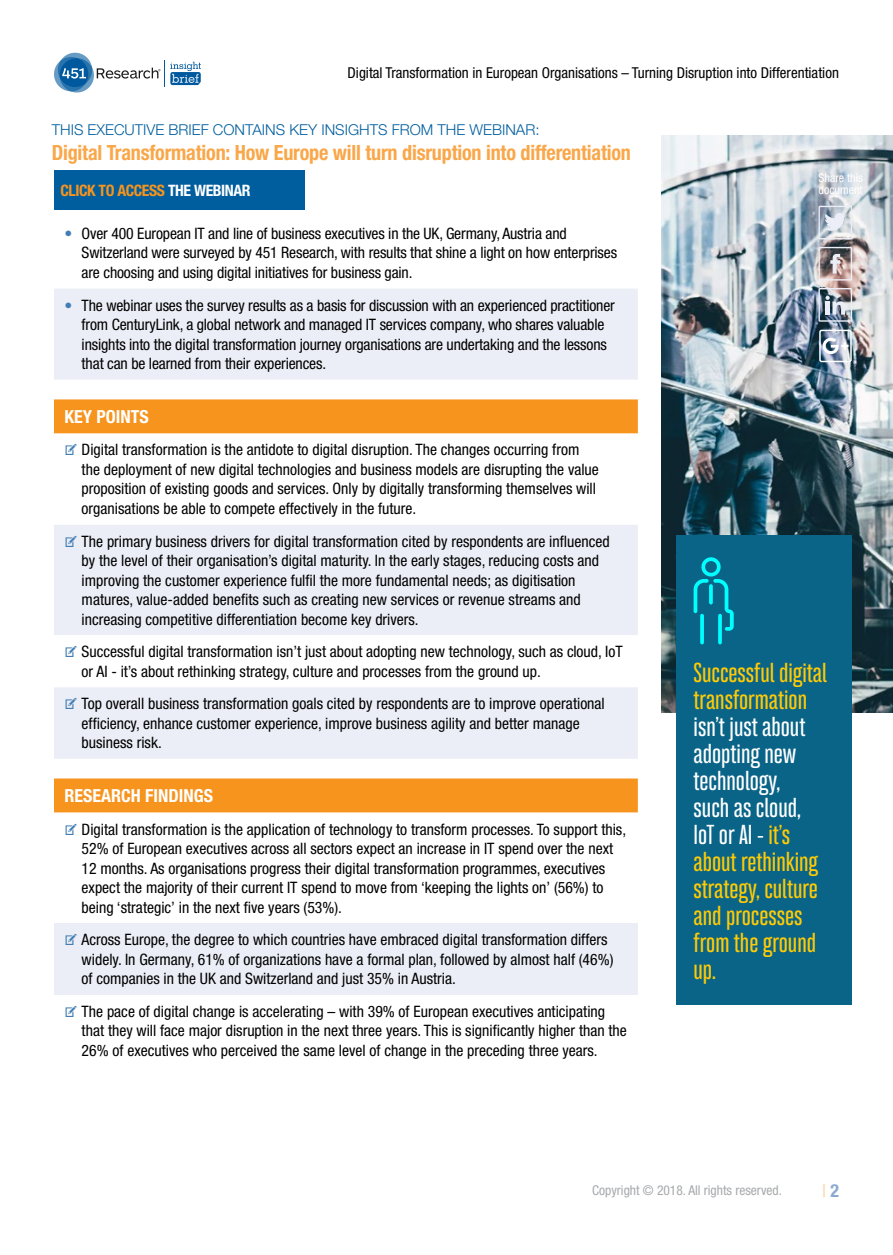
<style>
.page{position:relative;width:893px;height:1255px;background:#fff}
.page>*{position:absolute;margin:0;border:0;box-sizing:border-box;transform-origin:0 0}
.t1{font:500 24px/27px "Bw Stretch";color:#ffcb05}
.t2{font:700 condensed 21px "Helvetica Neue LT Std";letter-spacing:-.01em;color:#faa74a;scale:.96 1}
.t3{font:700 condensed 18px "Helvetica Neue LT Std";color:#fff}
.t4{font:condensed 18px "Helvetica Neue LT Std";color:#fed09e}
.t5{font:condensed 15.75px/19.5px "Helvetica Neue LT Std";color:#000}
.t6{font:700 condensed 15.75px "Helvetica Neue LT Std";letter-spacing:-.025em;color:#f7941e}
.t7{font:condensed 15px "Helvetica Neue LT Std";color:#000}
.t8{font:300 15px "Helvetica Neue LT Std";color:#005e9e}
.t9{font:condensed 13.5px "Helvetica Neue LT Std";color:#a7a9ac}
.t10{font:condensed 12px/12px "Helvetica Neue LT Std";color:#fff}
.s1{color:#fff}
.s2{font-weight:700;font-stretch:normal;color:#427eb5}
.s3{font-family:"Modern Pictograms";font-stretch:normal;color:#427eb5}
.s4{font-weight:700;color:#8ba9d0}
</style>
<div class="page">
<svg style="left:54px;top:52px;width:147px;height:41px"></svg>
<img style="left:661px;top:135px;width:232px;height:577px">
<div style="left:54px;top:289px;width:584px;height:91px;background:#ebeef6"></div>
<div style="left:54px;top:399px;width:584px;height:34px;background:#f7941e"></div>
<svg style="left:54px;top:433px;width:584px;height:380px"></svg>
<div style="left:54px;top:923px;width:584px;height:71px;background:#ebeef6"></div>
<div style="left:677px;top:535px;width:175px;height:469px;background:#0a6487"></div>
<div style="left:54px;top:170px;width:251px;height:40px;background:#005e9e"></div>
<svg style="left:700px;top:614px;width:4px;height:30px"></svg>
<svg style="left:718px;top:614px;width:4px;height:30px"></svg>
<svg style="left:694px;top:557px;width:40px;height:73px"></svg>
<svg style="left:818px;top:288px;width:34px;height:34px"></svg>
<svg style="left:818px;top:247px;width:34px;height:33px"></svg>
<svg style="left:818px;top:206px;width:34px;height:33px"></svg>
<svg style="left:818px;top:328px;width:33px;height:33px"></svg>
<p class="t7" style="left:348px;top:64px;width:493px">Digital Transformation in European Organisations – Turning Disruption into Differentiation</p>
<p class="t8" style="left:52px;top:120px;width:489px">THIS EXECUTIVE BRIEF CONTAINS KEY INSIGHTS FROM THE WEBINAR:</p>
<h2 class="t2" style="left:52px;top:140px;width:605px">Digital Transformation: How Europe will turn disruption into differentiation</h2>
<p class="t6" style="left:60px;top:180px;width:192px">CLICK TO ACCESS <span class="s1">THE WEBINAR</span></p>
<p class="t5" style="left:82px;top:223px;width:537px;text-indent:-17px"><span class="s2">•</span> Over 400 European IT and line of business executives in the UK, Germany, Austria and<br>Switzerland were surveyed by 451 Research, with results that shine a light on how enterprises are choosing and using digital initiatives for business gain.</p>
<p class="t5" style="left:82px;top:295px;width:535px;text-indent:-17px"><span class="s2">•</span> The webinar uses the survey results as a basis for discussion with an experienced practitioner from CenturyLink, a global network and managed IT services company, who shares valuable insights into the digital transformation journey organisations are undertaking and the lessons that can be learned from their experiences.</p>
<p class="t3" style="left:65px;top:405px;width:86px">KEY POINTS</p>
<p class="t5" style="left:82px;top:440px;width:519px;text-indent:-17px"><span class="s3">V</span> Digital transformation is the antidote to digital disruption. The changes occurring from the deployment of new digital technologies and business models are disrupting the value proposition of existing goods and services. Only by digitally transforming themselves will organisations be able to compete effectively in the future.</p>
<p class="t5" style="left:82px;top:531px;width:529px;text-indent:-17px"><span class="s3">V</span> The primary business drivers for digital transformation cited by respondents are influenced by the level of their organisation’s digital maturity. In the early stages, reducing costs and improving the customer experience fulfil the more fundamental needs; as digitisation matures, value-added benefits such as creating new services or revenue streams and increasing competitive differentiation become key drivers.</p>
<p class="t5" style="left:82px;top:641px;width:542px;text-indent:-17px"><span class="s3">V</span> Successful digital transformation isn’t just about adopting new technology, such as cloud, IoT or AI - it’s about rethinking strategy, culture and processes from the ground up.</p>
<p class="t5" style="left:82px;top:693px;width:525px;text-indent:-17px"><span class="s3">V</span> Top overall business transformation goals cited by respondents are to improve operational efficiency, enhance customer experience, improve business agility and better manage business risk.</p>
<p class="t3" style="left:65px;top:784px;width:150px">RESEARCH FINDINGS</p>
<p class="t5" style="left:82px;top:819px;width:546px;text-indent:-17px"><span class="s3">V</span> Digital transformation is the application of technology to transform processes. To support this, 52% of European executives across all sectors expect an increase in IT spend over the next 12 months. As organisations progress their digital transformation programmes, executives expect the majority of their current IT spend to move from ‘keeping the lights on’ (56%) to being ‘strategic’ in the next five years (53%).</p>
<p class="t5" style="left:82px;top:929px;width:533px;text-indent:-17px"><span class="s3">V</span> Across Europe, the degree to which countries have embraced digital transformation differs widely. In Germany, 61% of organizations have a formal plan, followed by almost half (46%) of companies in the UK and Switzerland and just 35% in Austria.</p>
<p class="t5" style="left:82px;top:1001px;width:547px;text-indent:-17px"><span class="s3">V</span> The pace of digital change is accelerating – with 39% of European executives anticipating that they will face major disruption in the next three years. This is significantly higher than the<br>26% of executives who perceived the same level of change in the preceding three years.</p>
<p class="t10" style="left:818px;top:171px;width:46px">Share this document</p>
<h1 class="t1" style="left:694px;top:659px;width:135px">Successful digital transformation</h1>
<h1 class="t1" style="left:694px;top:713px;width:126px"><span class="s1">isn’t just about adopting new technology, such as cloud,<br>IoT or AI -</span> it’s about rethinking strategy, culture and processes from the ground up.</h1>
<p class="t9" style="left:592px;top:1182px;width:191px">Copyright © 2018. All rights reserved.</p>
<p class="t4" style="left:822px;top:1180px;width:18px">|<span class="s4">2</span></p>
</div>
